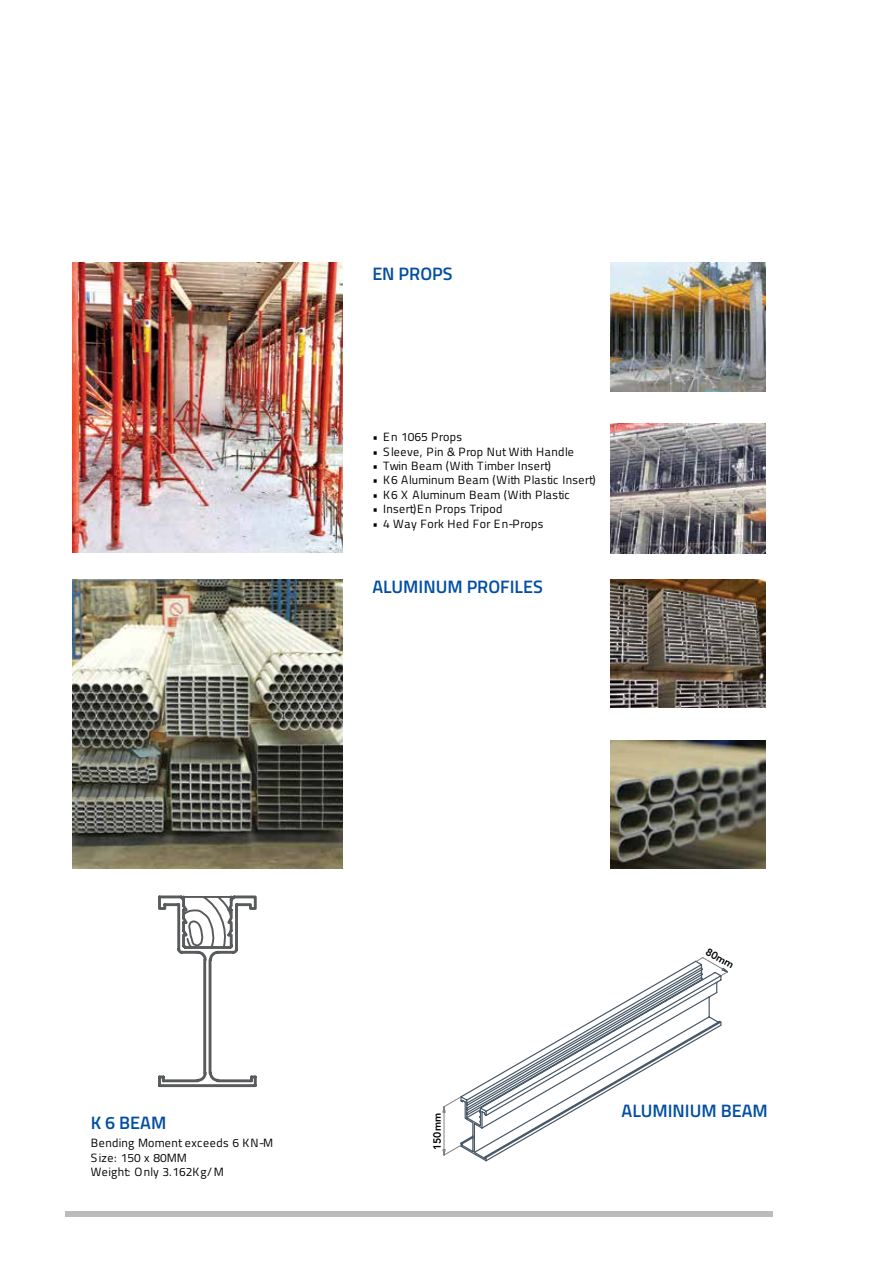
<style>
.page{position:relative;width:893px;height:1263px;background:#fff}
.page>*{position:absolute;margin:0;border:0;box-sizing:border-box;transform-origin:0 0}
.t1{font:600 18px "Titillium Web";color:#014ea2}
.t2{font:12px/14.4px "Titillium";letter-spacing:.025em;color:#000}
.t3{font:800 10.5px "Avenir";color:#000}
</style>
<div class="page">
<img style="left:610px;top:740px;width:156px;height:129px">
<img style="left:610px;top:579px;width:156px;height:129px">
<img style="left:610px;top:424px;width:156px;height:129px">
<img style="left:610px;top:263px;width:156px;height:128px">
<img style="left:72px;top:263px;width:270px;height:289px">
<img style="left:72px;top:579px;width:270px;height:290px">
<div style="left:65px;top:1211px;width:708px;height:5px;background:#b9bbbd"></div>
<svg style="left:158px;top:895px;width:99px;height:192px"></svg>
<svg style="left:463px;top:957px;width:265px;height:199px"></svg>
<svg style="left:442px;top:1095px;width:46px;height:67px"></svg>
<h1 class="t1" style="left:372px;top:260px;width:82px">EN PROPS</h1>
<p class="t2" style="left:372px;top:429px;width:91px">• En 1065 Props</p>
<p class="t2" style="left:372px;top:444px;width:203px">• Sleeve, Pin &amp; Prop Nut With Handle</p>
<p class="t2" style="left:372px;top:458px;width:180px">• Twin Beam (With Timber Insert)</p>
<p class="t2" style="left:372px;top:472px;width:225px">• K6 Aluminum Beam (With Plastic Insert)</p>
<p class="t2" style="left:372px;top:487px;width:199px">• K6 X Aluminum Beam (With Plastic</p>
<p class="t2" style="left:372px;top:501px;width:132px">• Insert)En Props Tripod</p>
<p class="t2" style="left:372px;top:516px;width:172px">• 4 Way Fork Hed For En-Props</p>
<h1 class="t1" style="left:372px;top:573px;width:172px">ALUMINUM PROFILES</h1>
<h1 class="t1" style="left:91px;top:1109px;width:77px">K 6 BEAM</h1>
<p class="t2" style="left:91px;top:1135px;width:184px">Bending Moment exceeds 6 KN-M<br>S ize: 150 x 80MM<br>Weight: Only 3.162Kg/ M</p>
<p class="t3" style="left:429px;top:1150px;width:38px;rotate:-90deg">150mm</p>
<p class="t3" style="left:711px;top:943px;width:32px;rotate:30deg">80mm</p>
<h1 class="t1" style="left:622px;top:1097px;width:148px">ALUMINIUM BEAM</h1>
</div>
